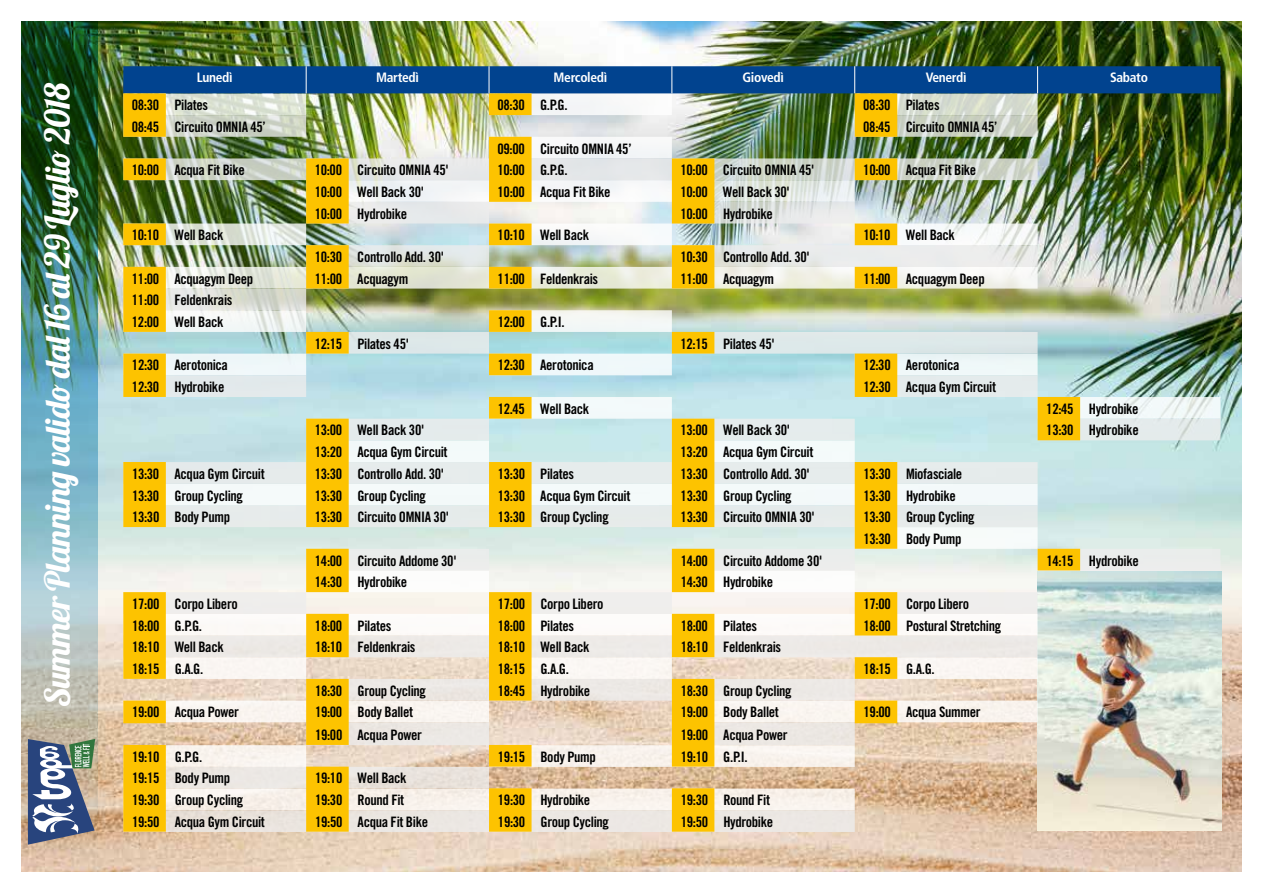
<style>
.page{position:relative;width:1263px;height:893px;background:#fff}
.page>*{position:absolute;margin:0;border:0;box-sizing:border-box;transform-origin:0 0}
.t1{font:34.5px "Lobster 1.4";letter-spacing:-.03em;color:#fff}
.t2{font:14.4px/21.8px "Trade Gothic LT Std Bd Cn 20";letter-spacing:-.025em;color:#000}
.t3{font:700 condensed 13.5px "Frutiger LT Std";letter-spacing:-.025em;color:#fff}
</style>
<div class="page">
<img style="left:21px;top:21px;width:1221px;height:851px">
<img style="left:1080px;top:115px;width:140px;height:717px">
<img style="left:22px;top:21px;width:76px;height:851px">
<svg style="left:28px;top:739px;width:67px;height:106px"></svg>
<div style="left:123px;top:66px;width:1097px;height:27px;background:#01438f"></div>
<img style="left:123px;top:93px;width:957px;height:739px">
<h1 class="t1" style="left:35px;top:707px;width:626px;rotate:-90deg">Summer Planning valido dal 16 al 29 Luglio 2018</h1>
<p class="t3" style="left:197px;top:70px;width:37px">Lunedì</p>
<p class="t3" style="left:376px;top:70px;width:44px">Martedì</p>
<p class="t3" style="left:554px;top:70px;width:55px">Mercoledì</p>
<p class="t3" style="left:742px;top:70px;width:43px">Giovedì</p>
<p class="t3" style="left:926px;top:70px;width:42px">Venerdì</p>
<p class="t3" style="left:1110px;top:70px;width:39px">Sabato</p>
<p class="t2" style="left:132px;top:94px;width:78px">08:30 Pilates</p>
<p class="t2" style="left:497px;top:94px;width:72px">08:30 G.P.G.</p>
<p class="t2" style="left:863px;top:94px;width:78px">08:30 Pilates</p>
<p class="t2" style="left:132px;top:116px;width:135px">08:45 Circuito OMNIA 45’</p>
<p class="t2" style="left:863px;top:116px;width:135px">08:45 Circuito OMNIA 45’</p>
<p class="t2" style="left:498px;top:137px;width:135px">09:00 Circuito OMNIA 45’</p>
<p class="t2" style="left:132px;top:159px;width:114px">10:00 Acqua Fit Bike</p>
<p class="t2" style="left:315px;top:159px;width:135px">10:00 Circuito OMNIA 45'</p>
<p class="t2" style="left:498px;top:159px;width:72px">10:00 G.P.G.</p>
<p class="t2" style="left:680px;top:159px;width:135px">10:00 Circuito OMNIA 45'</p>
<p class="t2" style="left:863px;top:159px;width:114px">10:00 Acqua Fit Bike</p>
<p class="t2" style="left:315px;top:181px;width:111px">10:00 Well Back 30'</p>
<p class="t2" style="left:498px;top:181px;width:114px">10:00 Acqua Fit Bike</p>
<p class="t2" style="left:680px;top:181px;width:111px">10:00 Well Back 30'</p>
<p class="t2" style="left:315px;top:202px;width:94px">10:00 Hydrobike</p>
<p class="t2" style="left:680px;top:202px;width:94px">10:00 Hydrobike</p>
<p class="t2" style="left:132px;top:224px;width:93px">10:10 Well Back</p>
<p class="t2" style="left:498px;top:224px;width:93px">10:10 Well Back</p>
<p class="t2" style="left:863px;top:224px;width:93px">10:10 Well Back</p>
<p class="t2" style="left:315px;top:246px;width:131px">10:30 Controllo Add. 30'</p>
<p class="t2" style="left:680px;top:246px;width:131px">10:30 Controllo Add. 30'</p>
<p class="t2" style="left:132px;top:267px;width:123px">11:00 Acquagym Deep</p>
<p class="t2" style="left:315px;top:267px;width:95px">11:00 Acquagym</p>
<p class="t2" style="left:498px;top:267px;width:102px">11:00 Feldenkrais</p>
<p class="t2" style="left:680px;top:267px;width:95px">11:00 Acquagym</p>
<p class="t2" style="left:863px;top:267px;width:123px">11:00 Acquagym Deep</p>
<p class="t2" style="left:132px;top:289px;width:102px">11:00 Feldenkrais<br>12:00 Well Back</p>
<p class="t2" style="left:498px;top:311px;width:68px">12:00 G.P.I.</p>
<p class="t2" style="left:315px;top:333px;width:96px">12:15 Pilates 45'</p>
<p class="t2" style="left:680px;top:333px;width:96px">12:15 Pilates 45'</p>
<p class="t2" style="left:132px;top:354px;width:98px">12:30 Aerotonica</p>
<p class="t2" style="left:498px;top:354px;width:98px">12:30 Aerotonica</p>
<p class="t2" style="left:863px;top:354px;width:98px">12:30 Aerotonica</p>
<p class="t2" style="left:132px;top:376px;width:94px">12:30 Hydrobike</p>
<p class="t2" style="left:863px;top:376px;width:134px">12:30 Acqua Gym Circuit</p>
<p class="t2" style="left:498px;top:398px;width:93px">12.45 Well Back</p>
<p class="t2" style="left:1046px;top:398px;width:94px">12:45 Hydrobike</p>
<p class="t2" style="left:315px;top:419px;width:111px">13:00 Well Back 30'</p>
<p class="t2" style="left:681px;top:419px;width:111px">13:00 Well Back 30'</p>
<p class="t2" style="left:1046px;top:419px;width:94px">13:30 Hydrobike</p>
<p class="t2" style="left:315px;top:441px;width:134px">13:20 Acqua Gym Circuit</p>
<p class="t2" style="left:681px;top:441px;width:134px">13:20 Acqua Gym Circuit</p>
<p class="t2" style="left:132px;top:463px;width:134px">13:30 Acqua Gym Circuit</p>
<p class="t2" style="left:315px;top:463px;width:131px">13:30 Controllo Add. 30'</p>
<p class="t2" style="left:498px;top:463px;width:78px">13:30 Pilates</p>
<p class="t2" style="left:681px;top:463px;width:131px">13:30 Controllo Add. 30'</p>
<p class="t2" style="left:863px;top:463px;width:100px">13:30 Miofasciale</p>
<p class="t2" style="left:132px;top:484px;width:112px">13:30 Group Cycling</p>
<p class="t2" style="left:315px;top:484px;width:112px">13:30 Group Cycling</p>
<p class="t2" style="left:498px;top:484px;width:134px">13:30 Acqua Gym Circuit</p>
<p class="t2" style="left:681px;top:484px;width:112px">13:30 Group Cycling</p>
<p class="t2" style="left:863px;top:484px;width:94px">13:30 Hydrobike</p>
<p class="t2" style="left:132px;top:506px;width:100px">13:30 Body Pump</p>
<p class="t2" style="left:315px;top:506px;width:135px">13:30 Circuito OMNIA 30'</p>
<p class="t2" style="left:498px;top:506px;width:112px">13:30 Group Cycling</p>
<p class="t2" style="left:681px;top:506px;width:135px">13:30 Circuito OMNIA 30'</p>
<p class="t2" style="left:863px;top:506px;width:112px">13:30 Group Cycling<br>13:30 Body Pump</p>
<p class="t2" style="left:315px;top:549px;width:143px">14:00 Circuito Addome 30'</p>
<p class="t2" style="left:681px;top:549px;width:143px">14:00 Circuito Addome 30'</p>
<p class="t2" style="left:1046px;top:549px;width:94px">14:15 Hydrobike</p>
<p class="t2" style="left:315px;top:571px;width:94px">14:30 Hydrobike</p>
<p class="t2" style="left:681px;top:571px;width:94px">14:30 Hydrobike</p>
<p class="t2" style="left:132px;top:593px;width:107px">17:00 Corpo Libero</p>
<p class="t2" style="left:498px;top:593px;width:107px">17:00 Corpo Libero</p>
<p class="t2" style="left:863px;top:593px;width:107px">17:00 Corpo Libero</p>
<p class="t2" style="left:132px;top:614px;width:72px">18:00 G.P.G.</p>
<p class="t2" style="left:315px;top:614px;width:78px">18:00 Pilates</p>
<p class="t2" style="left:498px;top:614px;width:78px">18:00 Pilates</p>
<p class="t2" style="left:681px;top:614px;width:78px">18:00 Pilates</p>
<p class="t2" style="left:863px;top:614px;width:139px">18:00 Postural Stretching</p>
<p class="t2" style="left:132px;top:636px;width:93px">18:10 Well Back</p>
<p class="t2" style="left:315px;top:636px;width:102px">18:10 Feldenkrais</p>
<p class="t2" style="left:498px;top:636px;width:93px">18:10 Well Back</p>
<p class="t2" style="left:681px;top:636px;width:102px">18:10 Feldenkrais</p>
<p class="t2" style="left:132px;top:658px;width:73px">18:15 G.A.G.</p>
<p class="t2" style="left:498px;top:658px;width:73px">18:15 G.A.G.</p>
<p class="t2" style="left:863px;top:658px;width:73px">18:15 G.A.G.</p>
<p class="t2" style="left:315px;top:680px;width:112px">18:30 Group Cycling</p>
<p class="t2" style="left:498px;top:680px;width:94px">18:45 Hydrobike</p>
<p class="t2" style="left:681px;top:680px;width:112px">18:30 Group Cycling</p>
<p class="t2" style="left:132px;top:701px;width:108px">19:00 Acqua Power</p>
<p class="t2" style="left:315px;top:701px;width:100px">19:00 Body Ballet</p>
<p class="t2" style="left:681px;top:701px;width:100px">19:00 Body Ballet</p>
<p class="t2" style="left:864px;top:701px;width:118px">19:00 Acqua Summer</p>
<p class="t2" style="left:315px;top:724px;width:108px">19:00 Acqua Power</p>
<p class="t2" style="left:681px;top:724px;width:108px">19:00 Acqua Power</p>
<p class="t2" style="left:132px;top:746px;width:72px">19:10 G.P.G.</p>
<p class="t2" style="left:498px;top:746px;width:100px">19:15 Body Pump</p>
<p class="t2" style="left:681px;top:746px;width:68px">19:10 G.P.I.</p>
<p class="t2" style="left:132px;top:767px;width:100px">19:15 Body Pump</p>
<p class="t2" style="left:315px;top:767px;width:93px">19:10 Well Back</p>
<p class="t2" style="left:132px;top:789px;width:112px">19:30 Group Cycling</p>
<p class="t2" style="left:315px;top:789px;width:91px">19:30 Round Fit</p>
<p class="t2" style="left:498px;top:789px;width:94px">19:30 Hydrobike</p>
<p class="t2" style="left:681px;top:789px;width:91px">19:30 Round Fit</p>
<p class="t2" style="left:132px;top:811px;width:134px">19:50 Acqua Gym Circuit</p>
<p class="t2" style="left:315px;top:811px;width:114px">19:50 Acqua Fit Bike</p>
<p class="t2" style="left:498px;top:811px;width:112px">19:30 Group Cycling</p>
<p class="t2" style="left:681px;top:811px;width:94px">19:50 Hydrobike</p>
</div>
